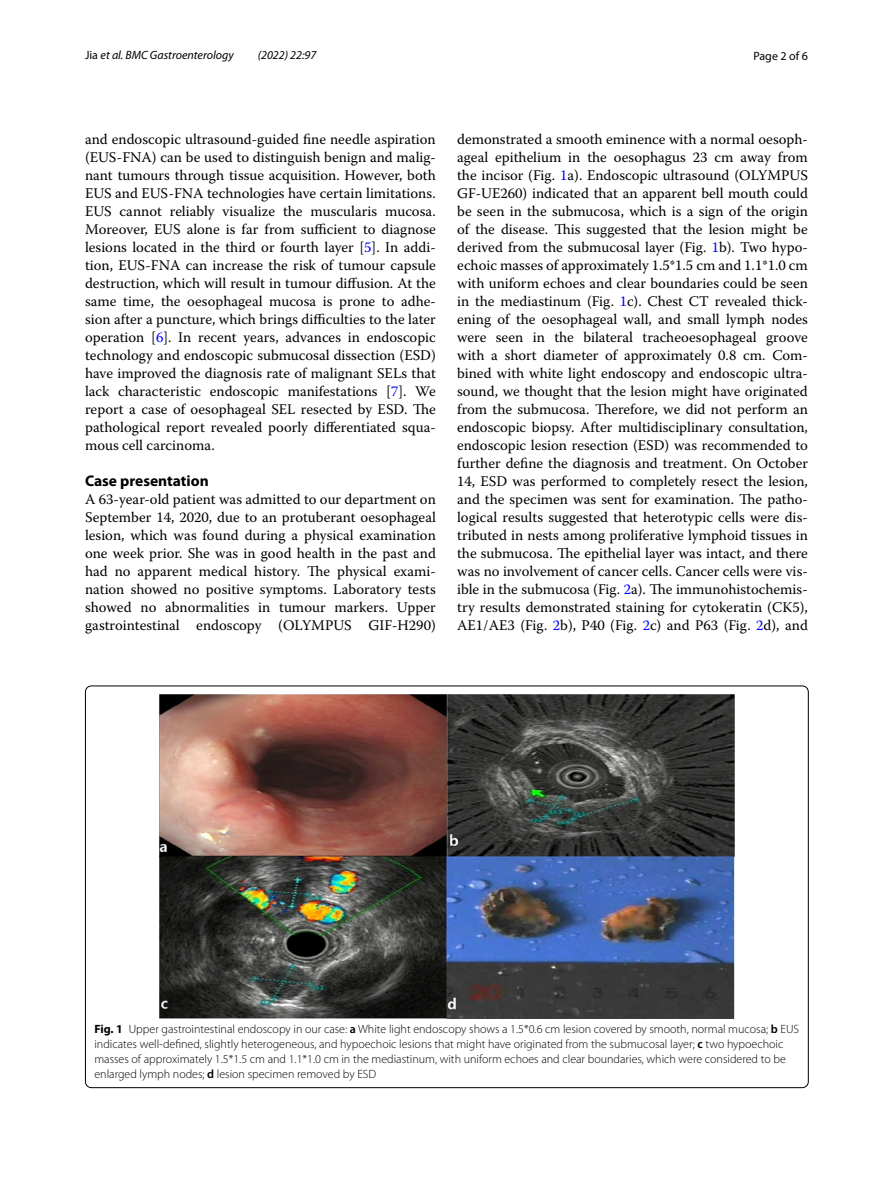
<style>
.page{position:relative;width:893px;height:1187px;background:#fff}
.page>*{position:absolute;margin:0;border:0;box-sizing:border-box;transform-origin:0 0}
.t1{font:700 15.45px "Myriad Pro";color:#000}
.t2{font:14.7px/18px "Warnock Pro";color:#000;text-align:justify}
.t3{font:300 12px/15px "Myriad Pro";color:#000}
.t4{font:italic 12px "Myriad Pro";color:#000}
.t5{font:12px "Myriad Pro";color:#000}
.s1{font-style:normal}
.s2{color:#00f}
.s3{font-weight:700}
.s4{font-weight:600}
</style>
<div class="page">
<img style="left:160px;top:695px;width:574px;height:322px">
<p class="t4" style="left:85px;top:48px;width:150px"><span class="s1">Jia</span> et al. BMC Gastroenterology</p>
<p class="t4" style="left:258px;top:48px;width:60px">(2022) 22:97</p>
<p class="t5" style="left:753px;top:48px;width:56px">Page 2 of 6</p>
<p class="t2" style="left:85px;top:130px;width:352px">and endoscopic ultrasound-guided fine needle aspiration (EUS-FNA) can be used to distinguish benign and malig&shy;nant tumours through tissue acquisition. However, both EUS and EUS-FNA technologies have certain limitations.<br>EUS cannot reliably visualize the muscularis mucosa.<br>Moreover, EUS alone is far from sufficient to diagnose lesions located in the third or fourth layer [<span class="s2">5</span>]. In addi&shy;tion, EUS-FNA can increase the risk of tumour capsule destruction, which will result in tumour diffusion. At the same time, the oesophageal mucosa is prone to adhe&shy;sion after a puncture, which brings difficulties to the later operation [<span class="s2">6</span>]. In recent years, advances in endoscopic technology and endoscopic submucosal dissection (ESD) have improved the diagnosis rate of malignant SELs that lack characteristic endoscopic manifestations [<span class="s2">7</span>]. We report a case of oesophageal SEL resected by ESD. The pathological report revealed poorly differentiated squa&shy;mous cell carcinoma.</p>
<p class="t1" style="left:85px;top:470px;width:125px">Case presentation</p>
<p class="t2" style="left:85px;top:490px;width:352px">A 63-year-old patient was admitted to our department on September 14, 2020, due to an protuberant oesophageal lesion, which was found during a physical examination one week prior. She was in good health in the past and had no apparent medical history. The physical exami&shy;nation showed no positive symptoms. Laboratory tests showed no abnormalities in tumour markers. Upper gastrointestinal endoscopy (OLYMPUS GIF-H290)</p>
<p class="t2" style="left:457px;top:130px;width:352px">demonstrated a smooth eminence with a normal oesoph&shy;ageal epithelium in the oesophagus 23 cm away from the incisor (Fig. <span class="s2">1</span>a). Endoscopic ultrasound (OLYMPUS GF-UE260) indicated that an apparent bell mouth could be seen in the submucosa, which is a sign of the origin of the disease. This suggested that the lesion might be derived from the submucosal layer (Fig. <span class="s2">1</span>b). Two hypo&shy;echoic masses of approximately 1.5*1.5 cm and 1.1*1.0 cm with uniform echoes and clear boundaries could be seen in the mediastinum (Fig. <span class="s2">1</span>c). Chest CT revealed thick&shy;ening of the oesophageal wall, and small lymph nodes were seen in the bilateral tracheoesophageal groove with a short diameter of approximately 0.8 cm. Com&shy;bined with white light endoscopy and endoscopic ultra&shy;sound, we thought that the lesion might have originated from the submucosa. Therefore, we did not perform an endoscopic biopsy. After multidisciplinary consultation, endoscopic lesion resection (ESD) was recommended to further define the diagnosis and treatment. On October 14, ESD was performed to completely resect the lesion, and the specimen was sent for examination. The patho&shy;logical results suggested that heterotypic cells were dis&shy;tributed in nests among proliferative lymphoid tissues in the submucosa. The epithelial layer was intact, and there was no involvement of cancer cells. Cancer cells were vis&shy;ible in the submucosa (Fig. <span class="s2">2</span>a). The immunohistochemis&shy;try results demonstrated staining for cytokeratin (CK5), AE1/AE3 (Fig. <span class="s2">2</span>b), P40 (Fig. <span class="s2">2</span>c) and P63 (Fig. <span class="s2">2</span>d), and</p>
<p class="t3" style="left:94px;top:1021px;width:706px"><span class="s3">Fig. 1</span> Upper gastrointestinal endoscopy in our case: <span class="s4">a</span> White light endoscopy shows a 1.5*0.6 cm lesion covered by smooth, normal mucosa; <span class="s4">b</span> EUS indicates well-defined, slightly heterogeneous, and hypoechoic lesions that might have originated from the submucosal layer; <span class="s4">c</span> two hypoechoic masses of approximately 1.5*1.5 cm and 1.1*1.0 cm in the mediastinum, with uniform echoes and clear boundaries, which were considered to be enlarged lymph nodes; <span class="s4">d</span> lesion specimen removed by ESD</p>
</div>
